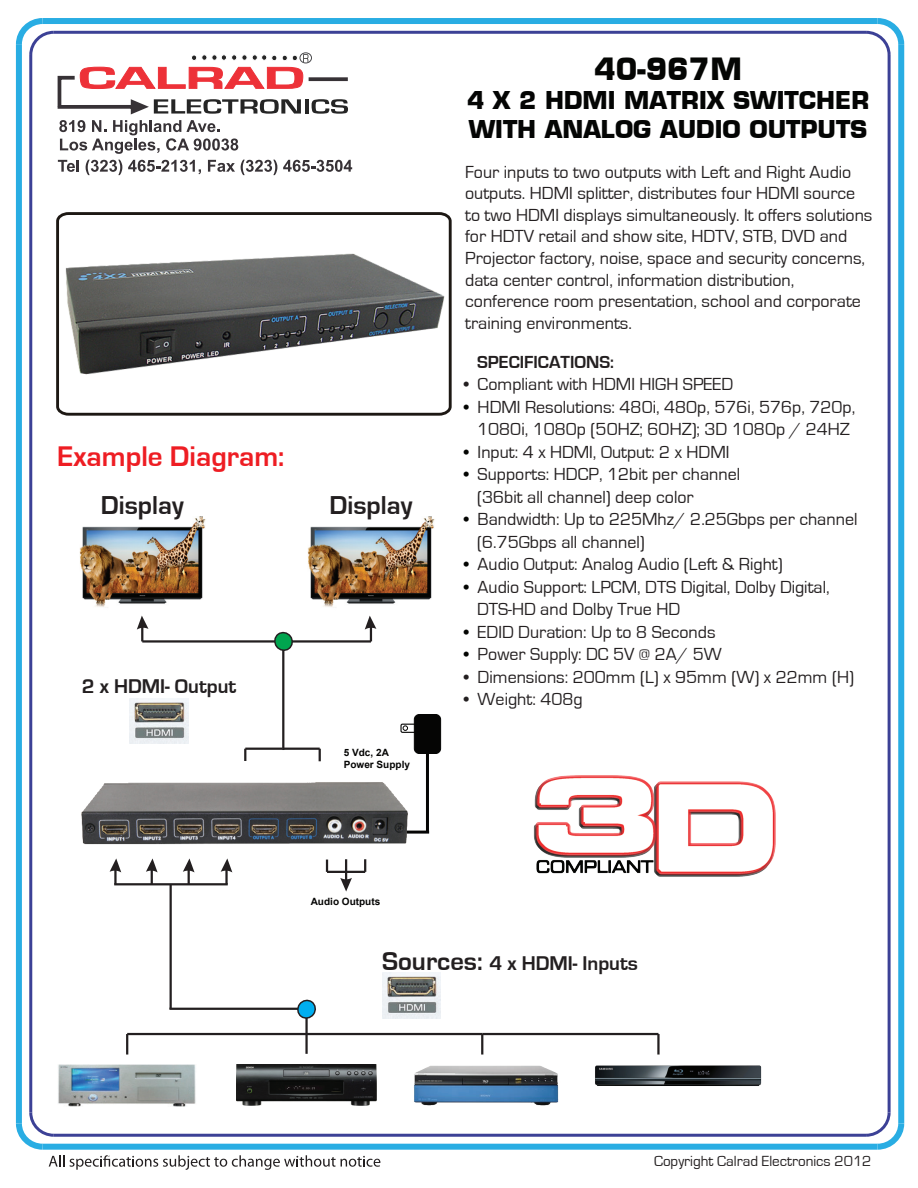
<style>
.page{position:relative;width:918px;height:1188px;background:#fff}
.page>*{position:absolute;margin:0;border:0;box-sizing:border-box;transform-origin:0 0}
.t1{font:700 30px "Eurostile LT";color:#050604}
.t2{font:700 29.25px "Eurostile";color:#ee1d23}
.t3{font:700 26.7px "Eurostile";color:#231f20}
.t4{font:700 24px/28.8px "Eurostile LT";color:#040504}
.t5{font:700 20.55px "Eurostile";color:#231f20}
.t6{font:18px/21.6px "Eurostile";color:#231f20}
.t7{font:700 18px "Eurostile";color:#231f20}
.t8{font:15.15px "Eurostile";color:#231f20}
.t9{font:700 10.05px/12px "Arial";color:#050504}
.s1{color:#040503}
.s2{font-size:26.7px}
</style>
<div class="page">
<svg style="left:59px;top:120px;width:179px;height:34px"></svg>
<svg style="left:58px;top:160px;width:21px;height:12px"></svg>
<svg style="left:86px;top:160px;width:36px;height:15px"></svg>
<svg style="left:128px;top:160px;width:73px;height:14px"></svg>
<svg style="left:208px;top:160px;width:27px;height:12px"></svg>
<svg style="left:241px;top:160px;width:36px;height:15px"></svg>
<svg style="left:283px;top:160px;width:69px;height:12px"></svg>
<div style="left:898px;top:44px;width:6px;height:1080px;background:#29ade3"></div>
<div style="left:43px;top:18px;width:835px;height:6px;background:#29ade3"></div>
<hr style="left:888px;top:55px;width:3px;height:1058px;background:#3c4196">
<svg style="left:863px;top:18px;width:42px;height:40px"></svg>
<hr style="left:54px;top:31px;width:812px;height:3px;background:#3c4196">
<div style="left:16px;top:44px;width:6px;height:1080px;background:#29ade3"></div>
<div style="left:43px;top:1144px;width:835px;height:6px;background:#29ade3"></div>
<svg style="left:15px;top:18px;width:333px;height:96px"></svg>
<hr style="left:29px;top:55px;width:3px;height:1058px;background:#3c4196">
<hr style="left:54px;top:1134px;width:812px;height:3px;background:#3c4196">
<svg style="left:863px;top:1110px;width:42px;height:40px"></svg>
<svg style="left:15px;top:1110px;width:49px;height:57px"></svg>
<svg style="left:70px;top:1155px;width:156px;height:15px"></svg>
<svg style="left:232px;top:1155px;width:148px;height:15px"></svg>
<svg style="left:56px;top:212px;width:396px;height:204px"></svg>
<img style="left:533px;top:775px;width:243px;height:102px">
<img style="left:236px;top:1065px;width:140px;height:41px">
<img style="left:414px;top:1065px;width:145px;height:41px">
<img style="left:79px;top:516px;width:127px;height:91px">
<img style="left:58px;top:1064px;width:138px;height:42px">
<img style="left:382px;top:973px;width:58px;height:45px">
<img style="left:130px;top:698px;width:58px;height:46px">
<svg style="left:183px;top:858px;width:12px;height:14px"></svg>
<hr style="left:188px;top:864px;width:2px;height:20px;background:#231f20">
<hr style="left:114px;top:883px;width:114px;height:2px;background:#231f20">
<svg style="left:110px;top:858px;width:11px;height:14px"></svg>
<hr style="left:114px;top:864px;width:3px;height:20px;background:#231f20">
<hr style="left:170px;top:885px;width:2px;height:124px;background:#231f20">
<div style="left:400px;top:724px;width:16px;height:9px;border:1px solid #050504"></div>
<svg style="left:403px;top:725px;width:5px;height:6px"></svg>
<div style="left:414px;top:715px;width:27px;height:39px;background:#050504;border-radius:5px"></div>
<div style="left:414px;top:714px;width:27px;height:40px;border:1px solid #050504;border-radius:5px"></div>
<hr style="left:426px;top:741px;width:3px;height:91px;background:#050504">
<hr style="left:404px;top:831px;width:25px;height:3px;background:#050504">
<svg style="left:326px;top:859px;width:40px;height:33px"></svg>
<img style="left:595px;top:1065px;width:167px;height:21px">
<img style="left:81px;top:782px;width:332px;height:63px">
<hr style="left:169px;top:1008px;width:137px;height:2px;background:#231f20">
<svg style="left:137px;top:616px;width:11px;height:14px"></svg>
<svg style="left:365px;top:616px;width:11px;height:14px"></svg>
<hr style="left:141px;top:621px;width:2px;height:20px;background:#231f20">
<hr style="left:142px;top:640px;width:229px;height:3px;background:#231f20">
<hr style="left:370px;top:621px;width:2px;height:20px;background:#231f20">
<hr style="left:282px;top:641px;width:2px;height:109px;background:#231f20">
<svg style="left:274px;top:631px;width:21px;height:23px"></svg>
<hr style="left:305px;top:1015px;width:3px;height:39px;background:#231f20">
<hr style="left:126px;top:1034px;width:2px;height:21px;background:#231f20">
<hr style="left:127px;top:1033px;width:179px;height:2px;background:#231f20">
<hr style="left:481px;top:1034px;width:2px;height:21px;background:#231f20">
<hr style="left:306px;top:1033px;width:176px;height:2px;background:#231f20">
<svg style="left:297px;top:999px;width:19px;height:22px"></svg>
<hr style="left:657px;top:1034px;width:3px;height:21px;background:#231f20">
<hr style="left:482px;top:1033px;width:176px;height:2px;background:#231f20">
<svg style="left:221px;top:858px;width:11px;height:14px"></svg>
<hr style="left:225px;top:864px;width:3px;height:20px;background:#231f20">
<svg style="left:146px;top:858px;width:12px;height:14px"></svg>
<hr style="left:151px;top:864px;width:2px;height:20px;background:#231f20">
<img style="left:307px;top:516px;width:128px;height:91px">
<svg style="left:244px;top:749px;width:2px;height:12px"></svg>
<hr style="left:245px;top:748px;width:38px;height:2px;background:#231f20">
<svg style="left:319px;top:749px;width:2px;height:12px"></svg>
<hr style="left:283px;top:748px;width:37px;height:2px;background:#231f20">
<h2 class="t2" style="left:58px;top:441px;width:228px">Example Diagram:</h2>
<h3 class="t3" style="left:101px;top:491px;width:84px">Display</h3>
<h3 class="t3" style="left:329px;top:491px;width:84px">Display</h3>
<p class="t5" style="left:82px;top:675px;width:156px">2 x HDMI- Output</p>
<p class="t9" style="left:344px;top:746px;width:68px">5 Vdc, 2A<br>Power Supply</p>
<h1 class="t1" style="left:594px;top:51px;width:149px">40-967M</h1>
<h3 class="t4" style="left:467px;top:86px;width:404px">4 X 2 HDMI MATRIX SWITCHER<br>WITH ANALOG AUDIO OUTPUTS</h3>
<p class="t6" style="left:465px;top:161px;width:409px">Four inputs to two outputs with Left and Right Audio outputs. HDMI splitter, distributes four HDMI source to two HDMI displays simultaneously. It offers solutions for HDTV retail and show site, HDTV, STB, DVD and Projector factory, noise, space and security concerns, data center control, information distribution, conference room presentation, school and corporate training environments.</p>
<p class="t7" style="left:477px;top:352px;width:138px">SPECIFICATIONS:</p>
<p class="t6" style="left:464px;top:374px;width:271px">• Compliant with HDMI HIGH SPEED</p>
<p class="t6" style="left:464px;top:396px;width:393px;line-height:22.5px;text-align:center"><span class="s1">•</span> HDMI Resolutions: 480i, 480p, 576i, 576p, 720p,<br>1080i, 1080p (50HZ; 60HZ); 3D 1080p / 24HZ</p>
<p class="t6" style="left:464px;top:441px;width:267px"><span class="s1">•</span> Input: 4 x HDMI, Output: 2 x HDMI</p>
<p class="t6" style="left:477px;top:463px;width:264px;line-height:22.5px;text-indent:-14px"><span class="s1">•</span> Supports: HDCP, 12bit per channel (36bit all channel) deep color</p>
<p class="t6" style="left:477px;top:508px;width:382px;line-height:22.5px;text-indent:-14px"><span class="s1">•</span> Bandwidth: Up to 225Mhz/ 2.25Gbps per channel (6.75Gbps all channel)</p>
<p class="t6" style="left:464px;top:554px;width:321px"><span class="s1">•</span> Audio Output: Analog Audio (Left &amp; Right)</p>
<p class="t6" style="left:477px;top:576px;width:354px;line-height:22.5px;text-indent:-14px"><span class="s1">•</span> Audio Support: LPCM, DTS Digital, Dolby Digital,<br>DTS-HD and Dolby True HD</p>
<p class="t6" style="left:464px;top:621px;width:253px"><span class="s1">•</span> EDID Duration: Up to 8 Seconds</p>
<p class="t6" style="left:464px;top:644px;width:260px"><span class="s1">•</span> Power Supply: DC 5V @ 2A/ 5W</p>
<p class="t6" style="left:464px;top:666px;width:392px">• Dimensions: 200mm (L) x 95mm (W) x 22mm (H)</p>
<p class="t6" style="left:464px;top:689px;width:120px">• Weight: 408g</p>
<p class="t9" style="left:311px;top:895px;width:71px">Audio Outputs</p>
<p class="t5" style="left:382px;top:952px;width:257px"><span class="s2">Sources:</span> 4 x HDMI- Inputs</p>
<p class="t8" style="left:654px;top:1153px;width:219px">Copyright Calrad Electronics 2012</p>
</div>
